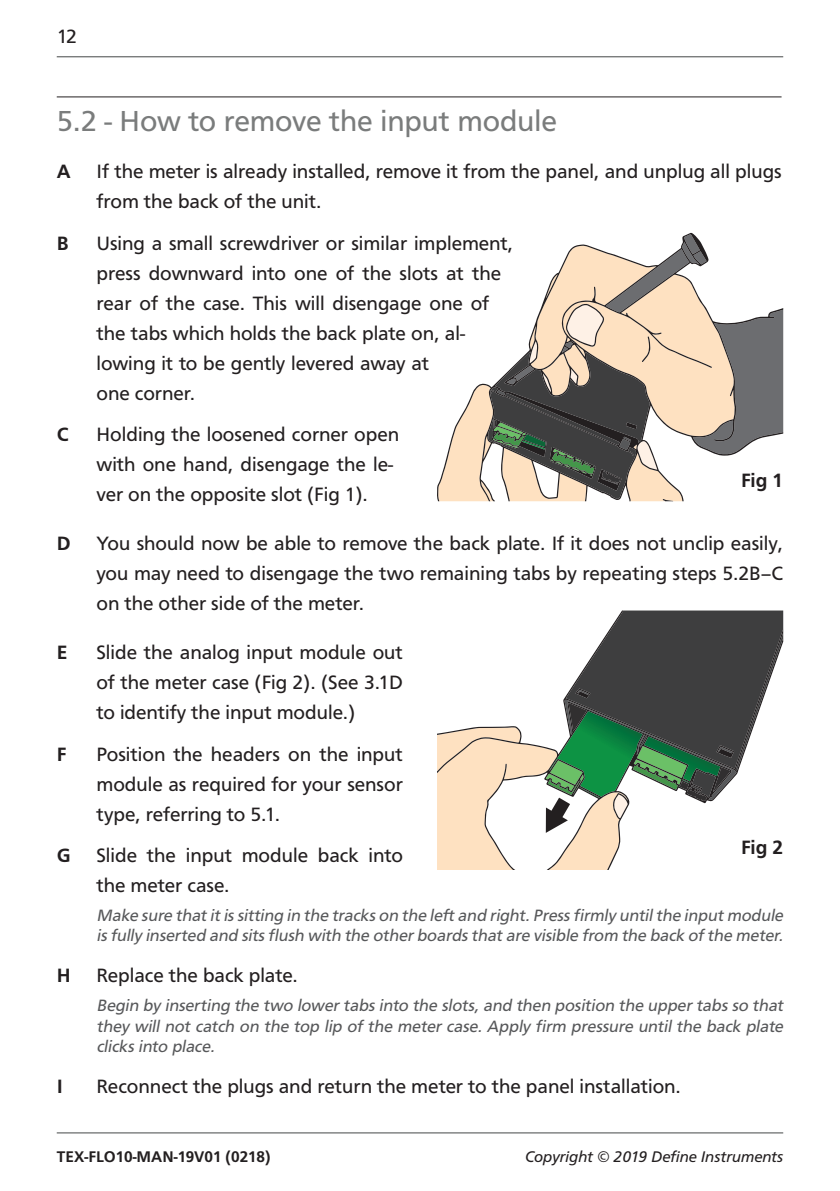
<style>
.page{position:relative;width:840px;height:1191px;background:#fff}
.page>*{position:absolute;margin:0;border:0;box-sizing:border-box;transform-origin:0 0}
.t1{font:30px "Carto Gothic Pro";color:#7a7c7c}
.t2{font:20px/30px "Carto Gothic Pro";color:#231f20}
.t3{font:700 20px "Carto Gothic Pro";letter-spacing:-.005em;color:#231f20}
.t4{font:italic 17px/20.4px "Carto Gothic Pro";color:#57585a}
.t5{font:italic 16px "Carto Gothic Pro";color:#231f20}
.t6{font:700 16px "Carto Gothic Pro";color:#231f20}
</style>
<div class="page">
<hr style="left:57px;top:56px;width:725px;height:1px;background:#7a7c7c">
<hr style="left:57px;top:1132px;width:725px;height:1px;background:#7a7c7c">
<hr style="left:57px;top:96px;width:724px;height:1px;background:#231f20">
<svg style="left:437px;top:610px;width:345px;height:260px"></svg>
<svg style="left:438px;top:234px;width:344px;height:267px"></svg>
<p class="t2" style="left:57px;top:21px;width:22px">12</p>
<h1 class="t1" style="left:57px;top:104px;width:501px">5.2 - How to remove the input module</h1>
<p class="t3" style="left:57px;top:160px;width:15px">A</p>
<p class="t2" style="left:96px;top:157px;width:686px">If the meter is already installed, remove it from the panel, and unplug all plugs from the back of the unit.</p>
<p class="t3" style="left:57px;top:232px;width:14px">B</p>
<p class="t2" style="left:96px;top:228px;width:418px">Using a small screwdriver or similar implement, press downward into one of the slots at the rear of the case. This will disengage one of the tabs which holds the back plate on, al&shy;lowing it to be gently levered away at<br>one corner.</p>
<p class="t3" style="left:57px;top:423px;width:13px">C</p>
<p class="t2" style="left:96px;top:419px;width:304px">Holding the loosened corner open with one hand, disengage the le&shy;ver on the opposite slot (Fig 1).</p>
<p class="t3" style="left:740px;top:468px;width:44px">Fig 1</p>
<p class="t3" style="left:57px;top:531px;width:15px">D</p>
<p class="t2" style="left:96px;top:528px;width:687px;text-align:justify">You should now be able to remove the back plate. If it does not unclip easily, you may need to disengage the two remaining tabs by repeating steps 5.2B–C on the other side of the meter.</p>
<p class="t3" style="left:57px;top:641px;width:12px">E</p>
<p class="t2" style="left:96px;top:637px;width:308px;text-align:justify">Slide the analog input module out of the meter case (Fig 2). (See 3.1D to identify the input module.)</p>
<p class="t3" style="left:57px;top:742px;width:11px">F</p>
<p class="t2" style="left:96px;top:739px;width:308px;text-align:justify">Position the headers on the input module as required for your sensor type, referring to 5.1.</p>
<p class="t3" style="left:57px;top:843px;width:15px">G</p>
<p class="t2" style="left:96px;top:840px;width:308px">Slide the input module back into the meter case.</p>
<p class="t3" style="left:740px;top:835px;width:44px">Fig 2</p>
<p class="t4" style="left:96px;top:904px;width:691px">Make sure thatitis sitting in the tracks on the left and right.Press firmly untilthe inputmodule is fully inserted and sits flush with the otherboards thatare visible from the back ofthe meter.</p>
<p class="t3" style="left:57px;top:964px;width:15px">H</p>
<p class="t2" style="left:96px;top:960px;width:203px">Replace the back plate.</p>
<p class="t4" style="left:96px;top:995px;width:691px;text-align:justify">Begin by inserting the two lowertabs into the slots,and then position the uppertabs so that they will not catch on the top lip of the meter case. Apply firm pressure until the back plate clicks into place.</p>
<p class="t3" style="left:57px;top:1075px;width:8px">I</p>
<p class="t2" style="left:96px;top:1071px;width:585px">Reconnect the plugs and return the meter to the panel installation.</p>
<p class="t6" style="left:57px;top:1147px;width:215px">TEX-FLO10-MAN-19V01 (0218)</p>
<p class="t5" style="left:525px;top:1147px;width:259px">Copyright © 2019 Define Instruments</p>
</div>
